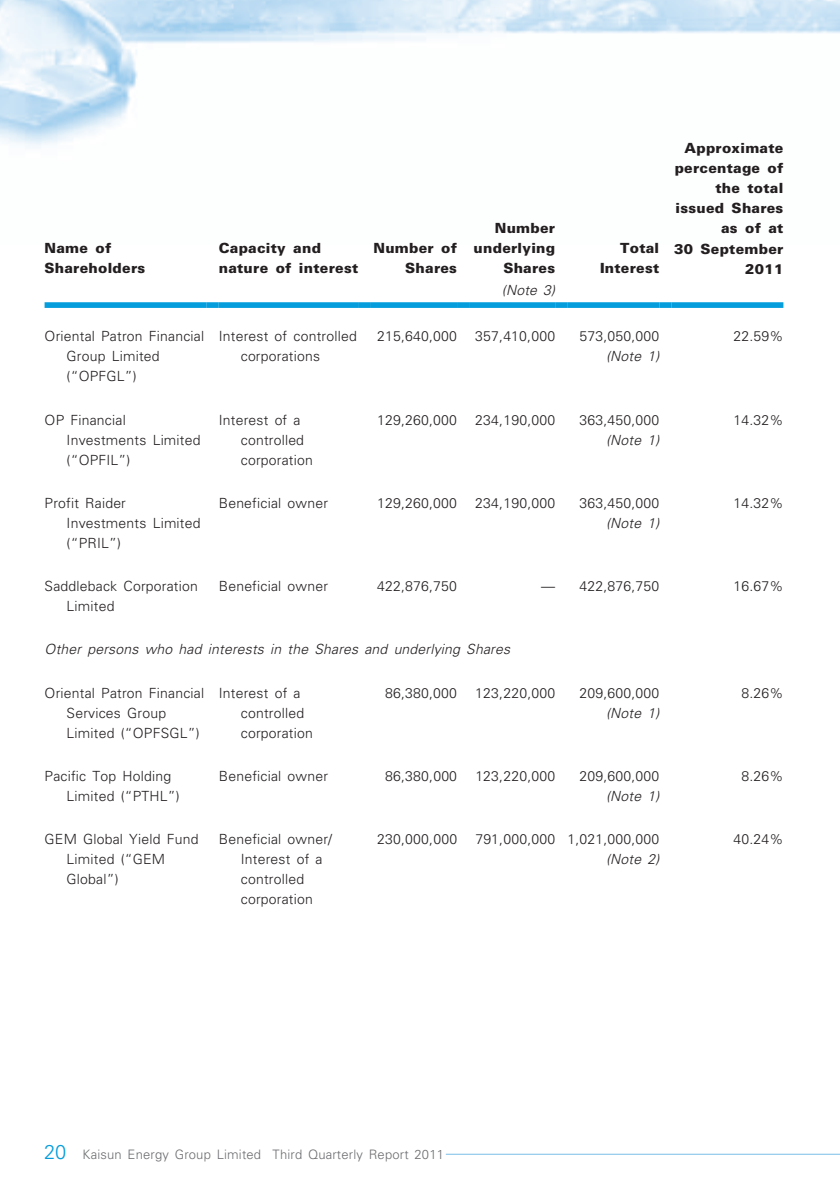
<style>
.page{position:relative;width:840px;height:1191px;background:#fff}
.page>*{position:absolute;margin:0;border:0;box-sizing:border-box;transform-origin:0 0}
.t1{font:300 14px/20px "Univers LT Std";letter-spacing:.015em;color:#231f20}
.t2{font:900 14px/20px "Univers LT Std";letter-spacing:.015em;color:#231f20;text-align:right}
.t3{font:italic 300 14px "Univers LT Std";letter-spacing:.015em;color:#231f20}
.t4{font:300 13px "Univers LT Std";letter-spacing:.015em;color:#6c6d70}
.s1{font-size:20px;color:#069ddc}
</style>
<div class="page">
<img style="left:0;top:0;width:839px;height:147px">
<hr style="left:445px;top:1153px;width:394px;height:1px;background:#8bc5eb">
<div style="left:45px;top:302px;width:162px;height:6px;background:#069ddc"></div>
<div style="left:207px;top:302px;width:12px;height:6px;background:#069ddc"></div>
<div style="left:219px;top:302px;width:140px;height:6px;background:#069ddc"></div>
<div style="left:359px;top:302px;width:12px;height:6px;background:#069ddc"></div>
<div style="left:371px;top:302px;width:86px;height:6px;background:#069ddc"></div>
<div style="left:457px;top:302px;width:12px;height:6px;background:#069ddc"></div>
<div style="left:469px;top:302px;width:86px;height:6px;background:#069ddc"></div>
<div style="left:555px;top:302px;width:12px;height:6px;background:#069ddc"></div>
<div style="left:567px;top:302px;width:92px;height:6px;background:#069ddc"></div>
<div style="left:659px;top:302px;width:12px;height:6px;background:#069ddc"></div>
<div style="left:671px;top:302px;width:112px;height:6px;background:#069ddc"></div>
<p class="t2" style="left:45px;top:238px;width:102px;text-align:left">Name of<br>Shareholders</p>
<p class="t2" style="left:219px;top:238px;width:141px;text-align:left">Capacity and nature of interest</p>
<p class="t2" style="left:373px;top:238px;width:85px">Number of<br>Shares</p>
<p class="t2" style="left:473px;top:218px;width:83px">Number underlying<br>Shares</p>
<p class="t3" style="left:501px;top:282px;width:55px">(Note 3)</p>
<p class="t2" style="left:599px;top:238px;width:61px">Total<br>Interest</p>
<p class="t1" style="left:67px;top:326px;width:139px;text-indent:-22px">Oriental Patron Financial<br>Group Limited (“OPFGL”)</p>
<p class="t1" style="left:241px;top:326px;width:117px;text-indent:-22px">Interest of controlled corporations</p>
<p class="t1" style="left:377px;top:326px;width:81px">215,640,000</p>
<p class="t1" style="left:475px;top:326px;width:81px">357,410,000</p>
<p class="t1" style="left:579px;top:326px;width:81px">573,050,000</p>
<p class="t3" style="left:605px;top:348px;width:55px">(Note 1)</p>
<p class="t1" style="left:67px;top:409px;width:135px;text-indent:-22px">OP Financial<br>Investments Limited (“OPFIL”)</p>
<p class="t1" style="left:241px;top:409px;width:73px;text-indent:-22px">Interest of a controlled corporation</p>
<p class="t1" style="left:377px;top:409px;width:81px">129,260,000</p>
<p class="t1" style="left:475px;top:409px;width:81px">234,190,000</p>
<p class="t1" style="left:579px;top:409px;width:81px">363,450,000</p>
<p class="t3" style="left:605px;top:431px;width:55px">(Note 1)</p>
<p class="t1" style="left:67px;top:493px;width:135px;text-indent:-22px">Profit Raider<br>Investments Limited (“PRIL”)</p>
<p class="t1" style="left:219px;top:493px;width:111px">Beneficial owner</p>
<p class="t1" style="left:377px;top:493px;width:81px">129,260,000</p>
<p class="t1" style="left:475px;top:493px;width:81px">234,190,000</p>
<p class="t1" style="left:579px;top:493px;width:81px">363,450,000</p>
<p class="t3" style="left:605px;top:514px;width:55px">(Note 1)</p>
<p class="t2" style="left:673px;top:138px;width:111px">Approximate percentage of the total issued Shares as of at<br>30 September<br>2011</p>
<p class="t1" style="left:733px;top:326px;width:52px">22.59%</p>
<p class="t1" style="left:733px;top:409px;width:52px">14.32%</p>
<p class="t1" style="left:733px;top:493px;width:52px">14.32%</p>
<p class="t1" style="left:67px;top:576px;width:133px;text-indent:-22px">Saddleback Corporation<br>Limited</p>
<p class="t1" style="left:219px;top:576px;width:111px">Beneficial owner</p>
<p class="t1" style="left:377px;top:576px;width:81px">422,876,750</p>
<p class="t1" style="left:541px;top:576px;width:120px">— 422,876,750</p>
<p class="t1" style="left:733px;top:576px;width:52px">16.67%</p>
<p class="t3" style="left:45px;top:641px;width:466px">Other persons who had interests in the Shares and underlying Shares</p>
<p class="t1" style="left:67px;top:682px;width:139px;text-indent:-22px">Oriental Patron Financial<br>Services Group<br>Limited (“OPFSGL”)</p>
<p class="t1" style="left:241px;top:682px;width:73px;text-indent:-22px">Interest of a controlled corporation</p>
<p class="t1" style="left:385px;top:682px;width:73px">86,380,000</p>
<p class="t1" style="left:475px;top:682px;width:81px">123,220,000</p>
<p class="t1" style="left:579px;top:682px;width:81px">209,600,000</p>
<p class="t1" style="left:741px;top:682px;width:44px">8.26%</p>
<p class="t3" style="left:605px;top:704px;width:55px">(Note 1)</p>
<p class="t1" style="left:67px;top:766px;width:115px;text-indent:-22px">Pacific Top Holding<br>Limited (“PTHL”)</p>
<p class="t1" style="left:219px;top:766px;width:111px">Beneficial owner</p>
<p class="t1" style="left:385px;top:766px;width:73px">86,380,000</p>
<p class="t1" style="left:475px;top:766px;width:81px">123,220,000</p>
<p class="t1" style="left:579px;top:766px;width:81px">209,600,000</p>
<p class="t3" style="left:605px;top:787px;width:55px">(Note 1)</p>
<p class="t1" style="left:67px;top:829px;width:133px;text-indent:-22px">GEM Global Yield Fund<br>Limited (“GEM<br>Global”)</p>
<p class="t1" style="left:241px;top:829px;width:93px;text-indent:-22px">Beneficial owner/<br>Interest of a controlled corporation</p>
<p class="t1" style="left:377px;top:829px;width:81px">230,000,000</p>
<p class="t1" style="left:475px;top:829px;width:185px">791,000,000 1,021,000,000</p>
<p class="t3" style="left:606px;top:851px;width:55px">(Note 2)</p>
<p class="t1" style="left:741px;top:766px;width:44px">8.26%</p>
<p class="t1" style="left:733px;top:829px;width:52px">40.24%</p>
<p class="t4" style="left:44px;top:1146px;width:401px"><span class="s1">20</span> Kaisun Energy Group Limited Third Quarterly Report 2011</p>
</div>
